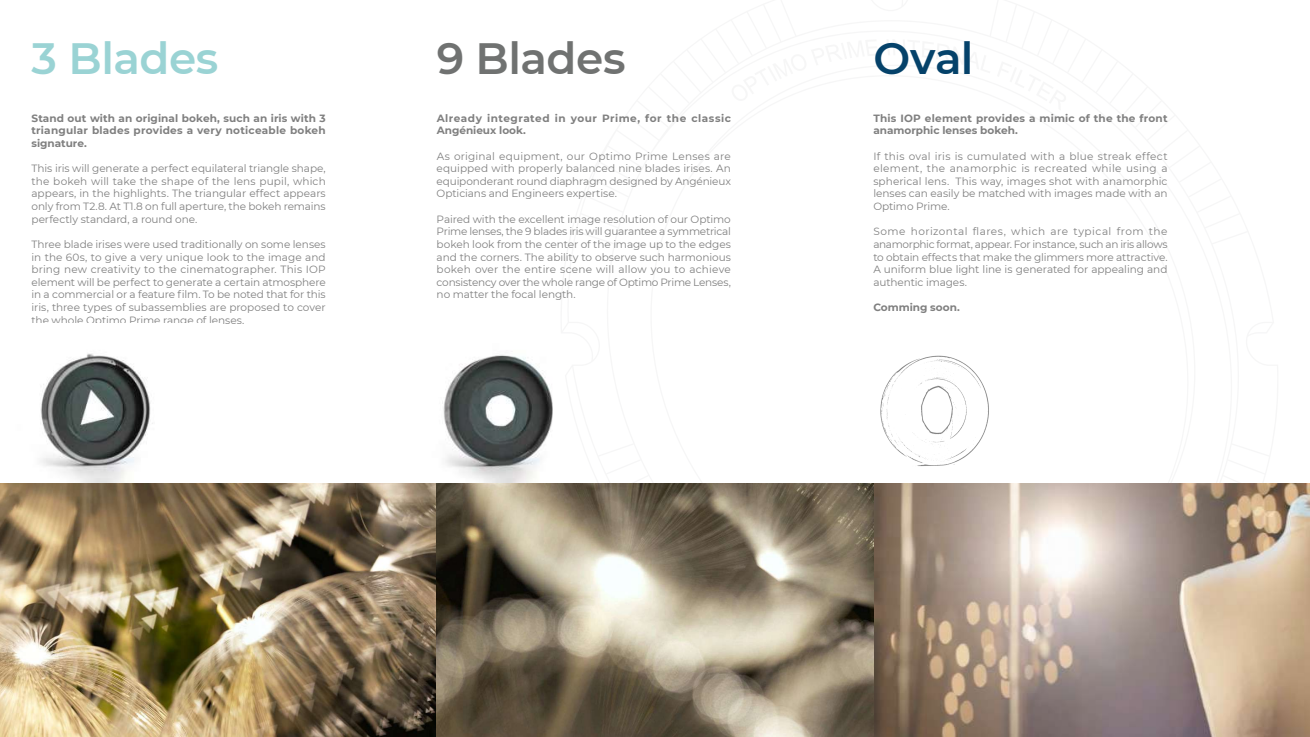
<style>
.page{position:relative;width:1310px;height:737px;background:#fff}
.page>*{position:absolute;margin:0;border:0;box-sizing:border-box;transform-origin:0 0}
.t1{font:600 43.75px "Montserrat";letter-spacing:-.01em;color:#9ad3d4}
.t2{font:600 43.75px "Montserrat";letter-spacing:-.01em;color:#707271}
.t3{font:600 43.75px "Montserrat";color:#05426a}
.t4{font:10.5px/12.6px "Montserrat";letter-spacing:-.01em;color:#808080;text-align:justify}
.t5{font:700 10.5px/12.6px "Montserrat";letter-spacing:.02em;color:#808080;text-align:justify}
.t6{font:700 10.5px/12.6px "Montserrat";letter-spacing:.04em;color:#808080}
.t7{font:700 10.5px "Montserrat";color:#808080}
</style>
<div class="page">
<img style="left:405px;top:355px;width:153px;height:129px">
<img style="left:0;top:353px;width:221px;height:131px">
<img style="left:0;top:484px;width:1310px;height:253px">
<h1 class="t1" style="left:32px;top:37px;width:188px">3 Blades</h1>
<h1 class="t2" style="left:437px;top:37px;width:190px">9 Blades</h1>
<h1 class="t3" style="left:873px;top:37px;width:102px">Oval</h1>
<p class="t5" style="left:32px;top:111px;width:296px">Stand out with an original bokeh, such an iris with 3 triangular blades provides a very noticeable bokeh signature.</p>
<p class="t4" style="left:32px;top:163px;width:296px">This iris will generate a perfect equilateral triangle shape, the bokeh will take the shape of the lens pupil, which appears, in the highlights. The triangular effect appears only from T2.8. At T1.8 on full aperture, the bokeh remains perfectly standard, a round one.</p>
<p class="t4" style="left:32px;top:239px;width:296px">Three blade irises were used traditionally on some lenses in the 60s, to give a very unique look to the image and bring new creativity to the cinematographer. This IOP element will be perfect to generate a certain atmosphere in a commercial or a feature film. To be noted that for this iris, three types of subassemblies are proposed to cover the whole Optimo Prime range of lenses.</p>
<p class="t6" style="left:437px;top:111px;width:296px">Already integrated in your Prime, for the classic<br>Angénieux look.</p>
<p class="t4" style="left:437px;top:149px;width:296px">As original equipment, our Optimo Prime Lenses are equipped with properly balanced nine blades irises. An equiponderant round diaphragm designed by Angénieux Opticians and Engineers expertise.</p>
<p class="t4" style="left:437px;top:213px;width:296px">Paired with the excellent image resolution of our Optimo Prime lenses, the 9 blades iris will guarantee a symmetrical bokeh look from the center of the image up to the edges and the corners. The ability to observe such harmonious bokeh over the entire scene will allow you to achieve consistency over the whole range of Optimo Prime Lenses, no matter the focal length.</p>
<p class="t5" style="left:873px;top:111px;width:296px">This IOP element provides a mimic of the the front anamorphic lenses bokeh.</p>
<p class="t4" style="left:873px;top:150px;width:296px">If this oval iris is cumulated with a blue streak effect element, the anamorphic is recreated while using a spherical lens. This way, images shot with anamorphic lenses can easily be matched with images made with an Optimo Prime.</p>
<p class="t4" style="left:873px;top:225px;width:296px">Some horizontal flares, which are typical from the anamorphic format, appear. For instance, such an iris allows to obtain effects that make the glimmers more attractive.<br>A uniform blue light line is generated for appealing and authentic images.</p>
<p class="t7" style="left:873px;top:299px;width:88px">Comming soon.</p>
</div>
